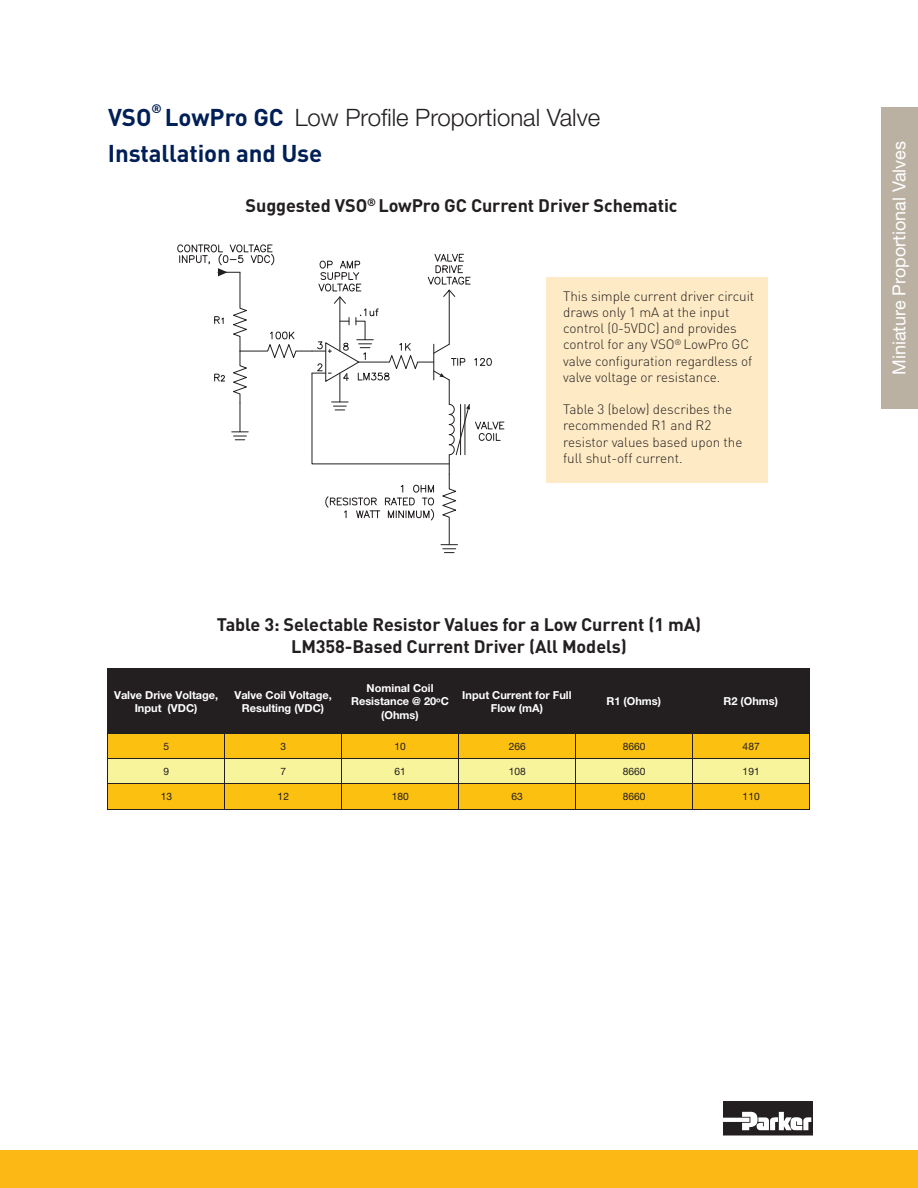
<style>
.page{position:relative;width:918px;height:1188px;background:#fff}
.page>*{position:absolute;margin:0;border:0;box-sizing:border-box;transform-origin:0 0}
.t1{font:300 24px "Helvetica Neue LT Std";color:#231f20}
.t2{font:700 24px "DIN";letter-spacing:-.005em;color:#001f56}
.t3{font:700 24px "DINOT";color:#001f56}
.t4{font:700 18px/21.6px "DIN";letter-spacing:-.005em;color:#231f20;text-align:center}
.t5{font:18px "Helvetica Neue LT Std";color:#fff}
.t6{font:300 13.5px/16.2px "DIN";letter-spacing:-.005em;color:#231f20}
.t7{font:700 12.3px "DINOT";color:#001f56}
.t8{font:700 10.95px/13.5px "Helvetica Neue LT Std";color:#fff;text-align:center}
.t9{font:10.2px "Helvetica Neue LT Std";letter-spacing:.005em;color:#231f20}
.s1{font-family:"DINOT";font-weight:700;color:#001f56}
.s2{font-family:"Arial"}
</style>
<div class="page">
<hr style="left:0;top:1150px;width:1px;height:38px;background:#fcb814">
<div style="left:1px;top:1150px;width:917px;height:38px;background:#fcb814"></div>
<div style="left:882px;top:108px;width:36px;height:301px;background:#bbb1a3"></div>
<svg style="left:723px;top:1101px;width:90px;height:35px"></svg>
<svg style="left:177px;top:244px;width:327px;height:309px"></svg>
<div style="left:546px;top:277px;width:222px;height:206px;background:#feeac4"></div>
<div style="left:108px;top:669px;width:701px;height:65px;background:#231f20"></div>
<div style="left:108px;top:734px;width:701px;height:25px;background:#fcc011"></div>
<div style="left:108px;top:759px;width:701px;height:25px;background:#f8f49c"></div>
<div style="left:108px;top:784px;width:701px;height:25px;background:#fcc011"></div>
<hr style="left:107px;top:668px;width:1px;height:141px;background:#231f20">
<hr style="left:224px;top:668px;width:1px;height:141px;background:#231f20">
<hr style="left:341px;top:668px;width:1px;height:141px;background:#231f20">
<hr style="left:458px;top:668px;width:1px;height:141px;background:#231f20">
<hr style="left:575px;top:668px;width:1px;height:141px;background:#231f20">
<hr style="left:692px;top:668px;width:1px;height:141px;background:#231f20">
<hr style="left:809px;top:668px;width:1px;height:141px;background:#231f20">
<hr style="left:108px;top:668px;width:701px;height:1px;background:#231f20">
<hr style="left:108px;top:734px;width:701px;height:1px;background:#231f20">
<hr style="left:108px;top:759px;width:701px;height:1px;background:#231f20">
<hr style="left:108px;top:784px;width:701px;height:1px;background:#231f20">
<hr style="left:108px;top:809px;width:701px;height:1px;background:#231f20">
<p class="t7" style="left:152px;top:101px;width:12px">®</p>
<h1 class="t3" style="left:108px;top:101px;width:45px">VSO</h1>
<h1 class="t1" style="left:165px;top:103px;width:437px"><span class="s1">LowPro GC</span> Low Profile Proportional Valve</h1>
<h1 class="t2" style="left:108px;top:138px;width:216px">Installation and Use</h1>
<h2 class="t4" style="left:246px;top:194px;width:433px">Suggested VSO<sup>®</sup> LowPro GC Current Driver Schematic</h2>
<p class="t6" style="left:563px;top:288px;width:193px">This simple current driver circuit draws only 1 mA at the input control (0-5VDC) and provides control for any VSO<sup>®</sup> LowPro GC valve configuration regardless of valve voltage or resistance.</p>
<p class="t6" style="left:563px;top:401px;width:181px">Table 3 (below) describes the recommended R1 and R2 resistor values based upon the full shut-off current.</p>
<h2 class="t4" style="left:217px;top:613px;width:486px">Table 3: Selectable Resistor Values for a Low Current (1 mA)<br>LM358-Based Current Driver (All Models)</h2>
<p class="t8" style="left:114px;top:688px;width:106px">Valve Drive Voltage,<br>Input (VDC)</p>
<p class="t8" style="left:234px;top:688px;width:99px">Valve Coil Voltage,<br>Resulting (VDC)</p>
<p class="t8" style="left:351px;top:681px;width:99px">Nominal Coil<br>Resistance @ 20<span class="s2">ᵒ</span>C (Ohms)</p>
<p class="t8" style="left:462px;top:688px;width:111px">Input Current for Full<br>Flow (mA)</p>
<p class="t8" style="left:607px;top:695px;width:56px">R1 (Ohms)</p>
<p class="t8" style="left:724px;top:695px;width:56px">R2 (Ohms)</p>
<p class="t9" style="left:164px;top:740px;width:7px">5</p>
<p class="t9" style="left:281px;top:740px;width:7px">3</p>
<p class="t9" style="left:395px;top:740px;width:13px">10</p>
<p class="t9" style="left:509px;top:740px;width:19px">266</p>
<p class="t9" style="left:623px;top:740px;width:24px">8660</p>
<p class="t9" style="left:743px;top:740px;width:19px">487</p>
<p class="t9" style="left:164px;top:765px;width:7px">9</p>
<p class="t9" style="left:281px;top:765px;width:7px">7</p>
<p class="t9" style="left:395px;top:765px;width:13px">61</p>
<p class="t9" style="left:509px;top:765px;width:19px">108</p>
<p class="t9" style="left:623px;top:765px;width:24px">8660</p>
<p class="t9" style="left:743px;top:765px;width:19px">191</p>
<p class="t9" style="left:161px;top:791px;width:13px">13</p>
<p class="t9" style="left:278px;top:791px;width:13px">12</p>
<p class="t9" style="left:392px;top:791px;width:19px">180</p>
<p class="t9" style="left:512px;top:791px;width:13px">63</p>
<p class="t9" style="left:623px;top:791px;width:24px">8660</p>
<p class="t9" style="left:743px;top:791px;width:19px">110</p>
<h2 class="t5" style="left:889px;top:375px;width:236px;rotate:-90deg">Miniature Proportional Valves</h2>
</div>
